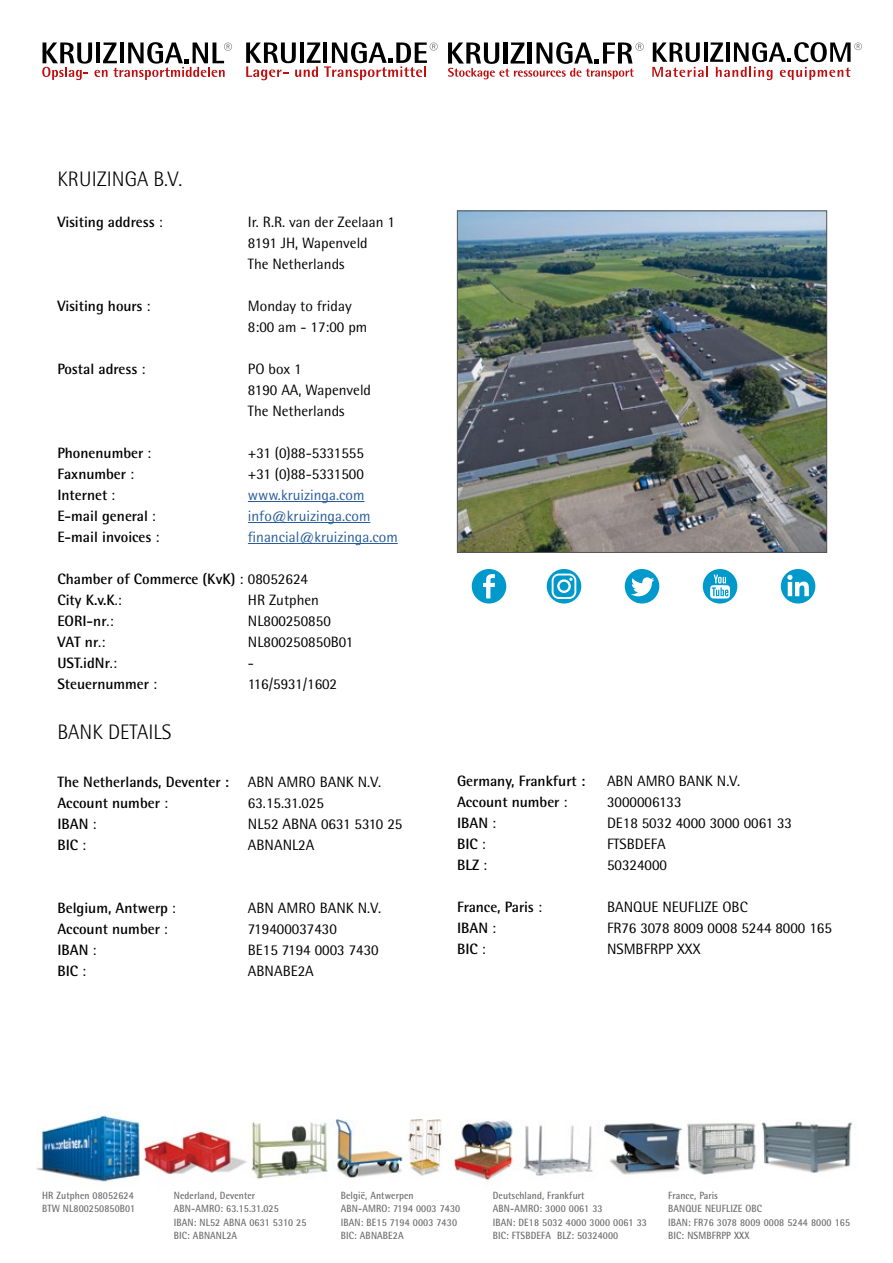
<style>
.page{position:relative;width:893px;height:1263px;background:#fff}
.page>*{position:absolute;margin:0;border:0;box-sizing:border-box;transform-origin:0 0}
.t1{font:300 21px "Rotis Semi Sans";color:#000}
.t2{font:15px/21px "Rotis Semi Sans";color:#000}
.t3{font:700 15px/21px "Rotis Semi Sans";color:#000}
.t4{font:15px "Rotis Semi Sans";color:#275b9b}
.t5{font:700 10.5px/13.5px "Rotis Semi Sans";letter-spacing:.01em;color:#706f6f;scale:.9 1}
.s1{font-weight:400}
</style>
<div class="page">
<img style="left:37px;top:1115px;width:815px;height:70px">
<svg style="left:42px;top:42px;width:190px;height:38px"></svg>
<svg style="left:246px;top:42px;width:192px;height:38px"></svg>
<svg style="left:652px;top:42px;width:210px;height:38px"></svg>
<svg style="left:448px;top:42px;width:196px;height:37px"></svg>
<hr style="left:248px;top:501px;width:116px;height:1px;background:#275b9b">
<hr style="left:248px;top:522px;width:122px;height:1px;background:#275b9b">
<hr style="left:248px;top:543px;width:150px;height:1px;background:#275b9b">
<img style="left:459px;top:212px;width:366px;height:339px">
<div style="left:457px;top:210px;width:370px;height:343px;border:1px solid #575756"></div>
<svg style="left:472px;top:569px;width:34px;height:34px"></svg>
<svg style="left:547px;top:569px;width:34px;height:34px"></svg>
<svg style="left:625px;top:569px;width:34px;height:34px"></svg>
<svg style="left:703px;top:569px;width:34px;height:34px"></svg>
<svg style="left:781px;top:569px;width:34px;height:34px"></svg>
<h1 class="t1" style="left:57px;top:167px;width:126px">KRUIZINGA B.V.</h1>
<p class="t3" style="left:57px;top:211px;width:107px">Visiting address <span class="s1">:</span></p>
<p class="t2" style="left:248px;top:211px;width:149px">Ir. R.R. van der Zeelaan 1<br>8191 JH, Wapenveld<br>The Netherlands</p>
<p class="t3" style="left:57px;top:295px;width:95px">Visiting hours <span class="s1">:</span></p>
<p class="t2" style="left:248px;top:295px;width:121px">Monday to friday<br>8:00 am - 17:00 pm</p>
<p class="t3" style="left:57px;top:358px;width:90px">Postal adress <span class="s1">:</span></p>
<p class="t2" style="left:248px;top:358px;width:125px">PO box 1<br>8190 AA, Wapenveld<br>The Netherlands</p>
<p class="t3" style="left:57px;top:442px;width:95px">Phonenumber <span class="s1">:</span></p>
<p class="t2" style="left:248px;top:442px;width:118px">+31 (0)88-5331555</p>
<p class="t3" style="left:57px;top:463px;width:78px">Faxnumber <span class="s1">:</span></p>
<p class="t2" style="left:248px;top:463px;width:118px">+31 (0)88-5331500</p>
<p class="t3" style="left:57px;top:484px;width:59px">Internet <span class="s1">:</span></p>
<p class="t4" style="left:248px;top:486px;width:118px">www.kruizinga.com</p>
<p class="t3" style="left:57px;top:505px;width:100px">E-mail general <span class="s1">:</span></p>
<p class="t4" style="left:248px;top:507px;width:124px">info@kruizinga.com</p>
<p class="t3" style="left:57px;top:526px;width:104px">E-mail invoices <span class="s1">:</span></p>
<p class="t4" style="left:248px;top:528px;width:151px">financial@kruizinga.com</p>
<p class="t3" style="left:57px;top:568px;width:252px">Chamber of Commerce (KvK) <span class="s1">: 08052624<br></span>City K.v.K<span class="s1">.:</span></p>
<p class="t2" style="left:248px;top:589px;width:73px">HR Zutphen</p>
<p class="t3" style="left:57px;top:610px;width:58px">EORI-nr<span class="s1">.:</span></p>
<p class="t2" style="left:248px;top:610px;width:84px">NL800250850</p>
<p class="t3" style="left:57px;top:631px;width:49px">VAT nr<span class="s1">.:</span></p>
<p class="t2" style="left:248px;top:631px;width:107px">NL800250850B01</p>
<p class="t3" style="left:57px;top:652px;width:61px">UST.idNr<span class="s1">.:</span></p>
<p class="t2" style="left:248px;top:652px;width:8px">-</p>
<p class="t3" style="left:57px;top:673px;width:101px">Steuernummer <span class="s1">:</span></p>
<p class="t2" style="left:248px;top:673px;width:91px">116/5931/1602</p>
<h1 class="t1" style="left:57px;top:720px;width:116px">BANK DETAILS</h1>
<p class="t3" style="left:57px;top:771px;width:173px">The Netherlands, Deventer :</p>
<p class="t2" style="left:248px;top:771px;width:135px">ABN AMRO BANK N.V.</p>
<p class="t3" style="left:57px;top:792px;width:112px">Account number <span class="s1">:</span></p>
<p class="t2" style="left:248px;top:792px;width:77px">63.15.31.025</p>
<p class="t3" style="left:57px;top:813px;width:40px">IBAN <span class="s1">:</span></p>
<p class="t2" style="left:248px;top:813px;width:156px">NL52 ABNA 0631 5310 25</p>
<p class="t3" style="left:57px;top:834px;width:30px">BIC <span class="s1">:</span></p>
<p class="t2" style="left:248px;top:834px;width:68px">ABNANL2A</p>
<p class="t3" style="left:57px;top:897px;width:120px">Belgium, Antwerp <span class="s1">:</span></p>
<p class="t2" style="left:248px;top:897px;width:135px">ABN AMRO BANK N.V.</p>
<p class="t3" style="left:57px;top:918px;width:112px">Account number <span class="s1">:</span></p>
<p class="t2" style="left:248px;top:918px;width:91px">719400037430</p>
<p class="t3" style="left:57px;top:939px;width:40px">IBAN <span class="s1">:</span></p>
<p class="t2" style="left:248px;top:939px;width:132px">BE15 7194 0003 7430</p>
<p class="t3" style="left:57px;top:960px;width:30px">BIC <span class="s1">:</span></p>
<p class="t2" style="left:248px;top:960px;width:67px">ABNABE2A</p>
<p class="t3" style="left:457px;top:770px;width:130px">Germany, Frankfurt :</p>
<p class="t2" style="left:607px;top:770px;width:135px">ABN AMRO BANK N.V.</p>
<p class="t3" style="left:457px;top:791px;width:112px">Account number <span class="s1">:</span></p>
<p class="t2" style="left:607px;top:791px;width:76px">3000006133</p>
<p class="t3" style="left:457px;top:812px;width:40px">IBAN <span class="s1">:</span></p>
<p class="t2" style="left:607px;top:812px;width:187px">DE18 5032 4000 3000 0061 33</p>
<p class="t3" style="left:457px;top:833px;width:30px">BIC <span class="s1">:</span></p>
<p class="t2" style="left:607px;top:833px;width:60px">FTSBDEFA</p>
<p class="t3" style="left:457px;top:854px;width:32px">BLZ <span class="s1">:</span></p>
<p class="t2" style="left:607px;top:854px;width:62px">50324000</p>
<p class="t3" style="left:457px;top:896px;width:87px">France, Paris <span class="s1">:</span></p>
<p class="t2" style="left:607px;top:896px;width:142px">BANQUE NEUFLIZE OBC</p>
<p class="t3" style="left:457px;top:917px;width:40px">IBAN <span class="s1">:</span></p>
<p class="t2" style="left:607px;top:917px;width:226px">FR76 3078 8009 0008 5244 8000 165</p>
<p class="t3" style="left:457px;top:938px;width:30px">BIC <span class="s1">:</span></p>
<p class="t2" style="left:607px;top:938px;width:95px">NSMBFRPP XXX</p>
<p class="t5" style="left:42px;top:1188px;width:105px">HR Zutphen 08052624<br>BTW NL800250850B01</p>
<p class="t5" style="left:174px;top:1188px;width:149px">Nederland, Deventer<br>ABN-AMRO: 63.15.31.025<br>IBAN: NL52 ABNA 0631 5310 25<br>BIC: ABNANL2A</p>
<p class="t5" style="left:341px;top:1188px;width:134px">België, Antwerpen<br>ABN-AMRO: 7194 0003 7430<br>IBAN: BE15 7194 0003 7430<br>BIC: ABNABE2A</p>
<p class="t5" style="left:493px;top:1188px;width:173px">Deutschland, Frankfurt<br>ABN-AMRO: 3000 0061 33<br>IBAN: DE18 5032 4000 3000 0061 33<br>BIC: FTSBDEFA BLZ: 50324000</p>
<p class="t5" style="left:668px;top:1188px;width:204px">France, Paris<br>BANQUE NEUFLIZE OBC<br>IBAN: FR76 3078 8009 0008 5244 8000 165<br>BIC: NSMBFRPP XXX</p>
</div>
